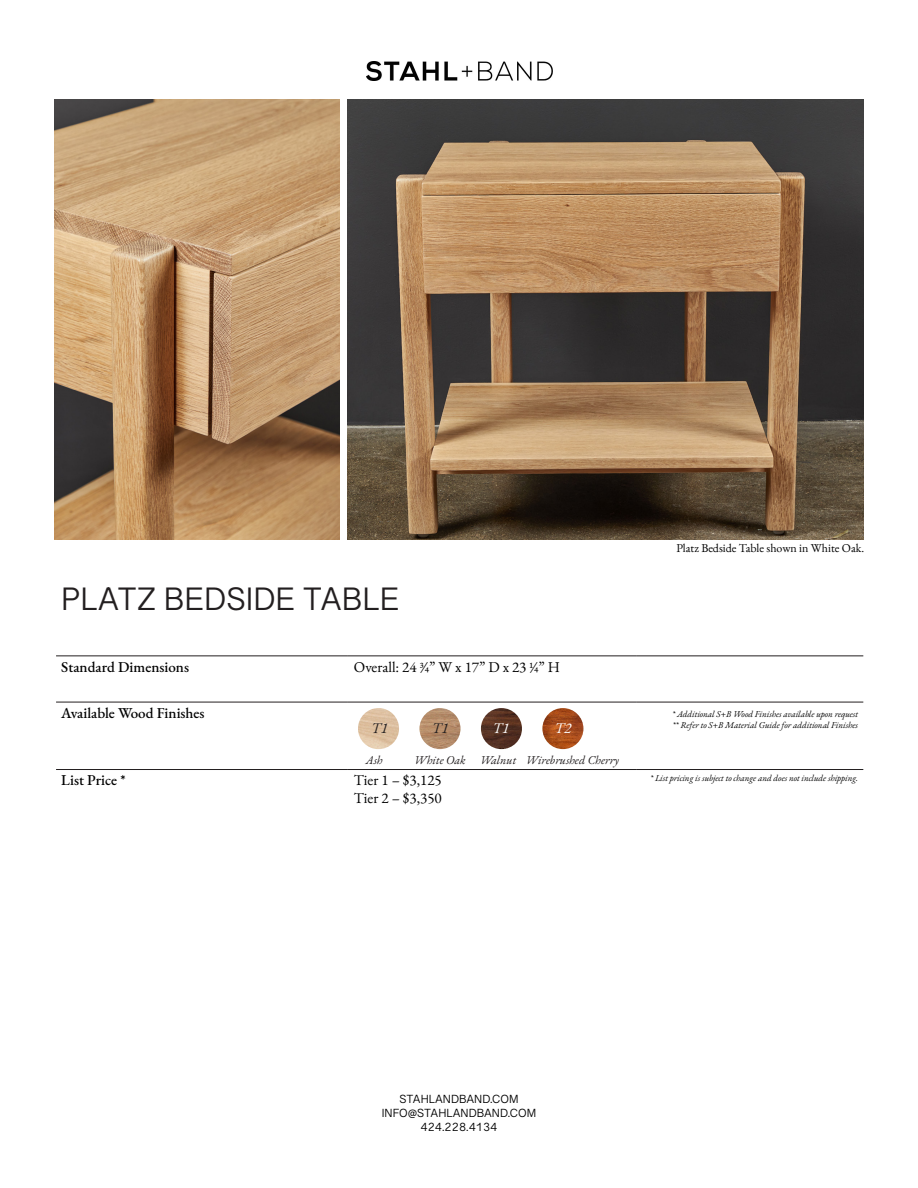
<style>
.page{position:relative;width:918px;height:1188px;background:#fff}
.page>*{position:absolute;margin:0;border:0;box-sizing:border-box;transform-origin:0 0}
.t1{font:33px "Grantha Sangam MN";color:#231f20}
.t2{font:15px "EB Garamond";color:#000}
.t3{font:500 15px "EB Garamond";color:#000}
.t4{font:italic 15px "EB Garamond";color:#231f20}
.t5{font:italic 15px "EB Garamond";color:#fff}
.t6{font:12px/14.4px "Grantha Sangam MN";color:#000;text-align:center}
.t7{font:italic 12px "EB Garamond";color:#231f20}
.t8{font:12px "EB Garamond";color:#000}
.t9{font:italic 9px "EB Garamond";color:#000}
</style>
<div class="page">
<img style="left:367px;top:61px;width:185px;height:19px">
<hr style="left:56px;top:656px;width:292px;height:1px;background:#231f20">
<hr style="left:348px;top:656px;width:288px;height:1px;background:#231f20">
<hr style="left:636px;top:656px;width:227px;height:1px;background:#231f20">
<hr style="left:56px;top:702px;width:292px;height:1px;background:#231f20">
<hr style="left:348px;top:702px;width:288px;height:1px;background:#231f20">
<hr style="left:636px;top:702px;width:227px;height:1px;background:#231f20">
<hr style="left:56px;top:769px;width:292px;height:1px;background:#231f20">
<hr style="left:348px;top:769px;width:288px;height:1px;background:#231f20">
<hr style="left:636px;top:769px;width:227px;height:1px;background:#231f20">
<img style="left:358px;top:708px;width:41px;height:41px;border-radius:21px">
<img style="left:419px;top:708px;width:42px;height:41px;border-radius:21px">
<img style="left:481px;top:708px;width:41px;height:41px;border-radius:21px">
<img style="left:542px;top:708px;width:41px;height:41px;border-radius:21px">
<img style="left:54px;top:99px;width:285px;height:440px">
<img style="left:348px;top:99px;width:516px;height:440px">
<p class="t1" style="left:61px;top:580px;width:340px">PLATZ BEDSIDE TABLE</p>
<p class="t3" style="left:61px;top:657px;width:129px">Standard Dimensions</p>
<p class="t2" style="left:354px;top:657px;width:208px">Overall: 24 3/4” W x 17” D x 23 1/4” H</p>
<p class="t3" style="left:61px;top:703px;width:145px">Available Wood Finishes</p>
<p class="t7" style="left:366px;top:752px;width:18px">Ash</p>
<p class="t7" style="left:414px;top:752px;width:207px">White Oak Walnut Wirebrushed Cherry</p>
<p class="t4" style="left:371px;top:719px;width:18px">T1</p>
<p class="t4" style="left:432px;top:719px;width:18px">T1</p>
<p class="t5" style="left:493px;top:719px;width:18px">T1</p>
<p class="t5" style="left:555px;top:719px;width:18px">T2</p>
<p class="t3" style="left:61px;top:770px;width:66px">List Price *</p>
<p class="t2" style="left:354px;top:771px;width:89px">Tier 1 – $3,125</p>
<p class="t2" style="left:354px;top:789px;width:89px">Tier 2 – $3,350</p>
<p class="t8" style="left:676px;top:540px;width:189px">Platz Bedside Table shown in White Oak.</p>
<p class="t9" style="left:672px;top:708px;width:187px">* Additional S+B Wood Finishes available upon request</p>
<p class="t9" style="left:672px;top:719px;width:187px">** Refer to S+B Material Guide for additional Finishes</p>
<p class="t9" style="left:650px;top:773px;width:209px">* List pricing is subject to change and does not include shipping.</p>
<h3 class="t6" style="left:382px;top:1091px;width:156px">STAHLANDBAND.COM<br>INFO@STAHLANDBAND.COM<br>424.228.4134</h3>
</div>
